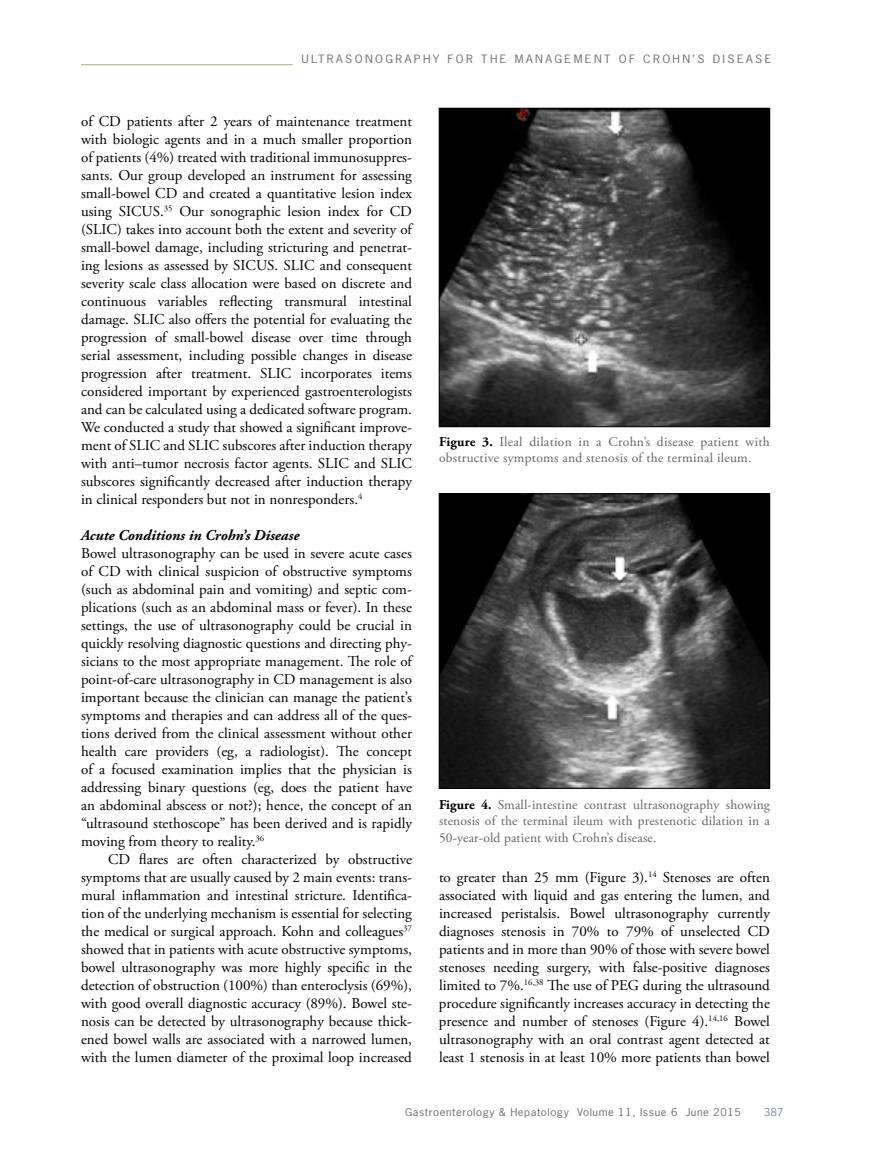
<style>
.page{position:relative;width:878px;height:1175px;background:#fff}
.page>*{position:absolute;margin:0;border:0;box-sizing:border-box;transform-origin:0 0}
.t1{font:15px/18px "Adobe Garamond Pro";color:#000;text-align:justify}
.t2{font:italic 700 15px "Adobe Garamond Pro";color:#000}
.t3{font:13.5px/16.5px "Adobe Garamond Pro";letter-spacing:.02em;color:#636466}
.t4{font:10.8px "News Gothic Std";letter-spacing:.2em;color:#6d6e71;scale:1.11 1}
.t5{font:10.2px "News Gothic Std";letter-spacing:.05em;color:#6d6e71;scale:1.11 1}
.t6{font:10.2px "News Gothic Std";color:#738ba5;scale:1.11 1}
.s1{font-weight:700;color:#000}
</style>
<div class="page">
<hr style="left:81px;top:64px;width:212px;height:1px;background:#a9b07b">
<img style="left:441px;top:110px;width:327px;height:315px">
<div style="left:439px;top:108px;width:331px;height:319px;border:1px solid #000"></div>
<img style="left:441px;top:495px;width:327px;height:291px">
<div style="left:439px;top:493px;width:331px;height:295px;border:1px solid #000"></div>
<p class="t4" style="left:301px;top:52px;width:425px">ULTRASONOGRAPHY FOR THE MANAGEMENT OF CROHN’S DISEASE</p>
<p class="t1" style="left:81px;top:113px;width:332px">of CD patients after 2 years of maintenance treatment with biologic agents and in a much smaller proportion of patients (4%) treated with traditional immunosuppres&shy;sants. Our group developed an instrument for assessing small-bowel CD and created a quantitative lesion index using SICUS.<sup>35</sup> Our sonographic lesion index for CD (SLIC) takes into account both the extent and severity of small-bowel damage, including stricturing and penetrat&shy;ing lesions as assessed by SICUS. SLIC and consequent severity scale class allocation were based on discrete and continuous variables reflecting transmural intestinal damage. SLIC also offers the potential for evaluating the progression of small-bowel disease over time through serial assessment, including possible changes in disease progression after treatment. SLIC incorporates items considered important by experienced gastroenterologists and can be calculated using a dedicated software program.<br>We conducted a study that showed a significant improve&shy;ment of SLIC and SLIC subscores after induction therapy with anti–tumor necrosis factor agents. SLIC and SLIC subscores significantly decreased after induction therapy in clinical responders but not in nonresponders.<sup>4</sup></p>
<p class="t2" style="left:81px;top:527px;width:220px">Acute Conditions in Crohn’s Disease</p>
<p class="t1" style="left:81px;top:545px;width:332px">Bowel ultrasonography can be used in severe acute cases of CD with clinical suspicion of obstructive symptoms (such as abdominal pain and vomiting) and septic com&shy;plications (such as an abdominal mass or fever). In these settings, the use of ultrasonography could be crucial in quickly resolving diagnostic questions and directing phy&shy;sicians to the most appropriate management. The role of point-of-care ultrasonography in CD management is also important because the clinician can manage the patient’s symptoms and therapies and can address all of the ques&shy;tions derived from the clinical assessment without other health care providers (eg, a radiologist). The concept of a focused examination implies that the physician is addressing binary questions (eg, does the patient have an abdominal abscess or not?); hence, the concept of an “ultrasound stethoscope” has been derived and is rapidly moving from theory to reality.<sup>36</sup></p>
<p class="t1" style="left:81px;top:851px;width:332px;text-indent:27px">CD flares are often characterized by obstructive symptoms that are usually caused by 2 main events: trans&shy;mural inflammation and intestinal stricture. Identifica&shy;tion of the underlying mechanism is essential for selecting the medical or surgical approach. Kohn and colleagues<sup>37 </sup>showed that in patients with acute obstructive symptoms, bowel ultrasonography was more highly specific in the detection of obstruction (100%) than enteroclysis (69%), with good overall diagnostic accuracy (89%). Bowel ste&shy;nosis can be detected by ultrasonography because thick&shy;ened bowel walls are associated with a narrowed lumen, with the lumen diameter of the proximal loop increased</p>
<p class="t3" style="left:439px;top:433px;width:332px"><span class="s1">Figure 3.</span> Ileal dilation in a Crohn’s disease patient with obstructive symptoms and stenosis of the terminal ileum.</p>
<p class="t3" style="left:439px;top:796px;width:332px;text-align:justify"><span class="s1">Figure 4.</span> Small-intestine contrast ultrasonography showing stenosis of the terminal ileum with prestenotic dilation in a 50-year-old patient with Crohn’s disease.</p>
<p class="t1" style="left:439px;top:869px;width:332px">to greater than 25 mm (Figure 3).<sup>14</sup> Stenoses are often associated with liquid and gas entering the lumen, and increased peristalsis. Bowel ultrasonography currently diagnoses stenosis in 70% to 79% of unselected CD patients and in more than 90% of those with severe bowel stenoses needing surgery, with false-positive diagnoses limited to 7%.<sup>16,38</sup> The use of PEG during the ultrasound procedure significantly increases accuracy in detecting the presence and number of stenoses (Figure 4).<sup>14,16</sup> Bowel ultrasonography with an oral contrast agent detected at least 1 stenosis in at least 10% more patients than bowel</p>
<p class="t5" style="left:405px;top:1105px;width:304px">Gastroenterology &amp; Hepatology Volume 11, Issue 6 June 2015</p>
<p class="t6" style="left:764px;top:1105px;width:19px">387</p>
</div>
